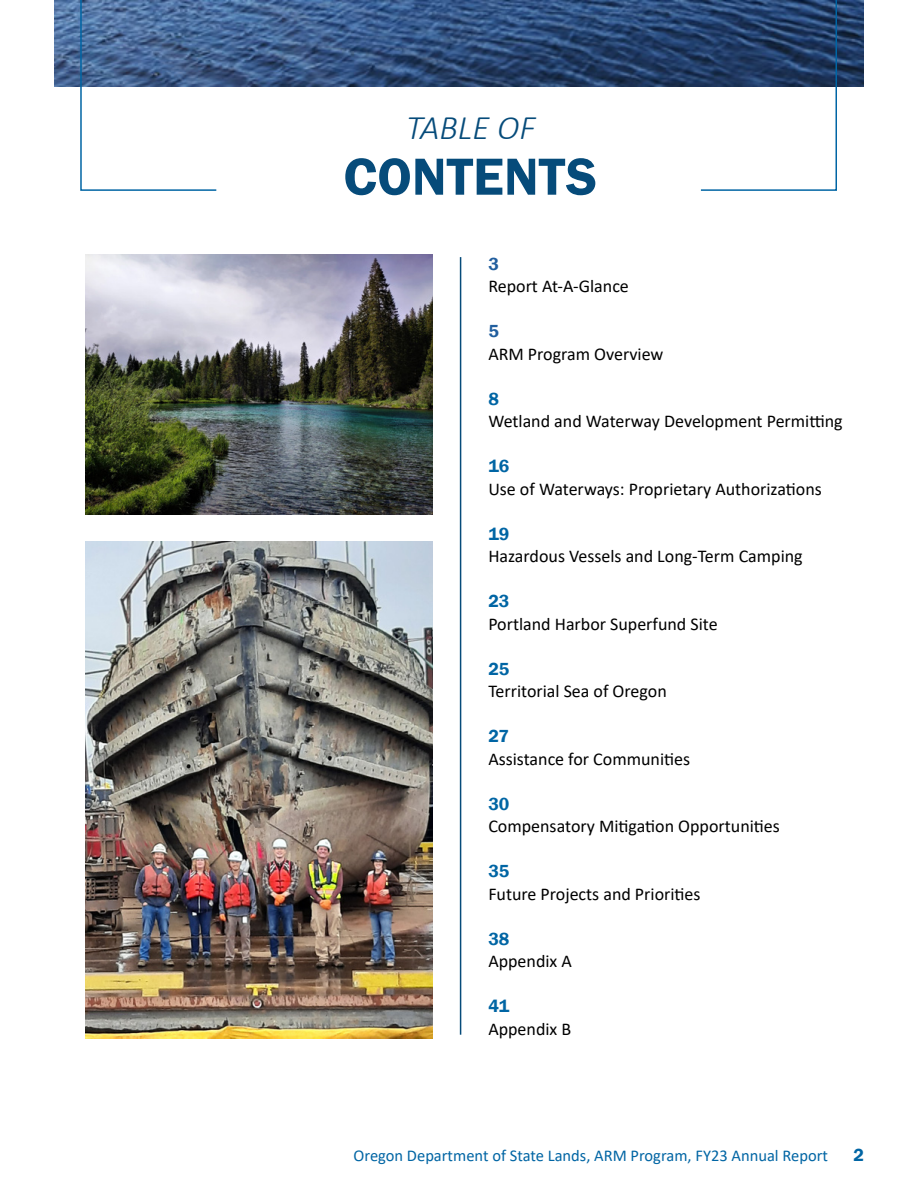
<style>
.page{position:relative;width:918px;height:1188px;background:#fff}
.page>*{position:absolute;margin:0;border:0;box-sizing:border-box;transform-origin:0 0}
.t1{font:600 54px "Franklin Gothic";color:#064b7a}
.t2{font:italic 300 34.5px "Calibri";color:#064b7a}
.t3{font:18px "Calibri";color:#000}
.t4{font:600 18px "Franklin Gothic";color:#0065a4}
.t5{font:600 18px "Franklin Gothic";color:#215e9e}
.t6{font:16.5px "Calibri";color:#0065a4}
</style>
<div class="page">
<img style="left:54px;top:0;width:810px;height:87px">
<svg style="left:79px;top:0;width:139px;height:191px"></svg>
<svg style="left:699px;top:0;width:139px;height:191px"></svg>
<hr style="left:460px;top:257px;width:1px;height:778px;background:#064b7a">
<img style="left:86px;top:541px;width:347px;height:497px">
<img style="left:86px;top:255px;width:347px;height:259px">
<h2 class="t2" style="left:406px;top:107px;width:131px">TABLE OF</h2>
<h1 class="t1" style="left:343px;top:143px;width:255px">CONTENTS</h1>
<p class="t5" style="left:488px;top:253px;width:12px">3</p>
<p class="t3" style="left:488px;top:274px;width:142px">Report At-A-Glance</p>
<p class="t5" style="left:488px;top:320px;width:12px">5</p>
<p class="t3" style="left:488px;top:341px;width:177px">ARM Program Overview</p>
<p class="t4" style="left:488px;top:388px;width:12px">8</p>
<p class="t3" style="left:488px;top:409px;width:356px">Wetland and Waterway Development Permitting</p>
<p class="t4" style="left:488px;top:455px;width:22px">16</p>
<p class="t3" style="left:488px;top:476px;width:335px">Use of Waterways: Proprietary Authorizations</p>
<p class="t4" style="left:488px;top:523px;width:23px">19</p>
<p class="t3" style="left:488px;top:544px;width:316px">Hazardous Vessels and Long-Term Camping</p>
<p class="t4" style="left:488px;top:590px;width:23px">23</p>
<p class="t3" style="left:488px;top:611px;width:231px">Portland Harbor Superfund Site</p>
<p class="t4" style="left:488px;top:658px;width:23px">25</p>
<p class="t3" style="left:488px;top:679px;width:180px">Territorial Sea of Oregon</p>
<p class="t4" style="left:488px;top:725px;width:22px">27</p>
<p class="t3" style="left:488px;top:746px;width:203px">Assistance for Communities</p>
<p class="t4" style="left:488px;top:793px;width:23px">30</p>
<p class="t3" style="left:488px;top:814px;width:293px">Compensatory Mitigation Opportunities</p>
<p class="t4" style="left:488px;top:860px;width:23px">35</p>
<p class="t3" style="left:488px;top:881px;width:214px">Future Projects and Priorities</p>
<p class="t4" style="left:488px;top:928px;width:23px">38</p>
<p class="t3" style="left:488px;top:949px;width:85px">Appendix A</p>
<p class="t4" style="left:488px;top:995px;width:22px">41</p>
<p class="t3" style="left:488px;top:1016px;width:84px">Appendix B</p>
<p class="t6" style="left:354px;top:1144px;width:476px">Oregon Department of State Lands, ARM Program, FY23 Annual Report</p>
<p class="t4" style="left:853px;top:1144px;width:12px">2</p>
</div>
